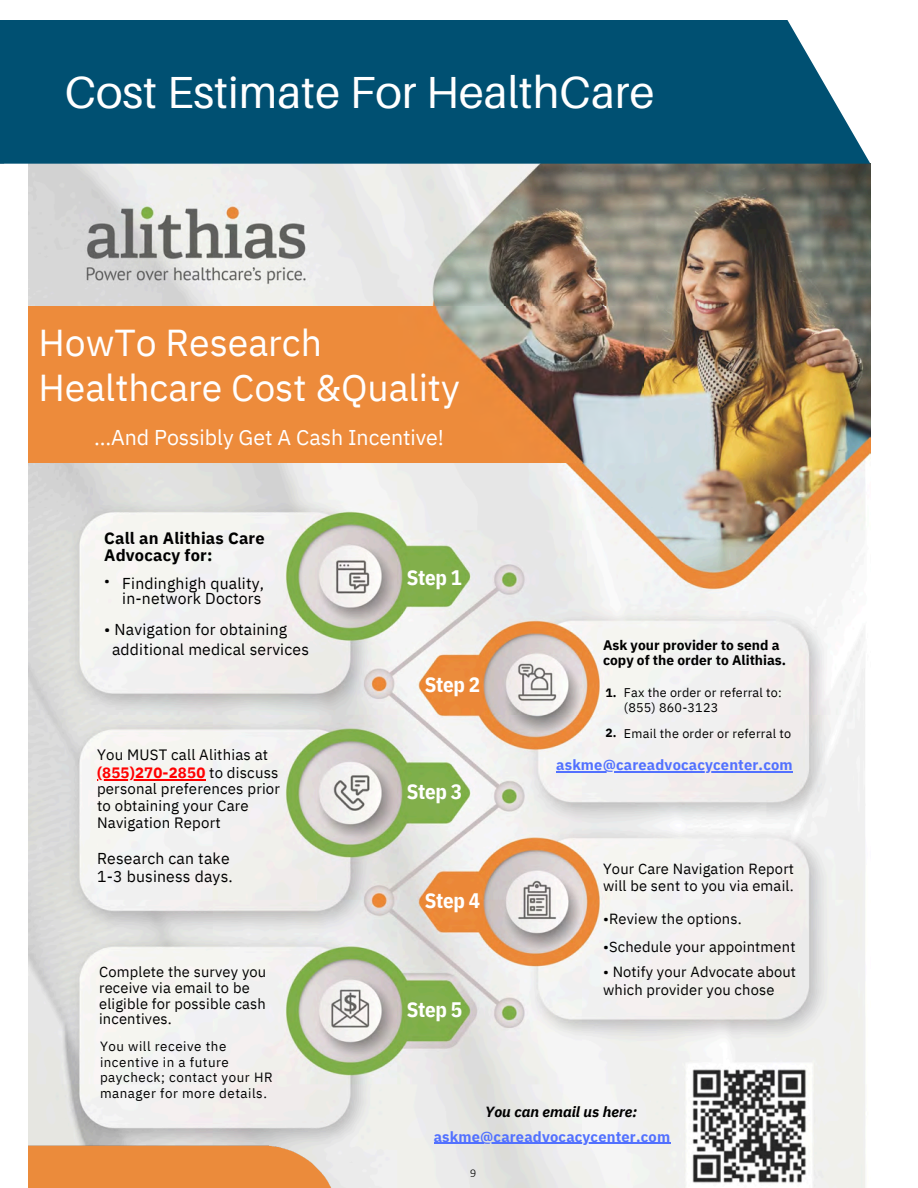
<style>
.page{position:relative;width:918px;height:1188px;background:#fff}
.page>*{position:absolute;margin:0;border:0;box-sizing:border-box;transform-origin:0 0}
.t1{font:45px "Aileron";color:#fff}
.t2{font:37.35px/45.2px "IBM Plex Sans";color:#fff}
.t3{font:31.5px "Gotham";color:#fff}
.t4{font:21.45px "IBM Plex Sans";letter-spacing:-.005em;color:#fff}
.t5{font:700 21px "IBM Plex Sans Cond";letter-spacing:-.015em;color:#fff}
.t6{font:700 16.5px/16.8px "IBM Plex Sans";letter-spacing:.01em;color:#000}
.t7{font:15.75px/18px "IBM Plex Sans";letter-spacing:.01em;color:#000}
.t8{font:15px/16.8px "IBM Plex Sans";letter-spacing:.01em;color:#000}
.t9{font:14.7px/15.8px "IBM Plex Sans";letter-spacing:.01em;color:#000}
.t10{font:700 14.7px "IBM Plex Sans";letter-spacing:.01em;color:#5271ff}
.t11{font:italic 700 14.7px "IBM Plex Sans";color:#000}
.t12{font:700 13.8px/14.7px "IBM Plex Sans";color:#000}
.t13{font:13.35px/15.6px "IBM Plex Sans";letter-spacing:.04em;color:#000}
.t14{font:12.6px/15.5px "IBM Plex Sans";letter-spacing:.015em;color:#000}
.t15{font:700 12px "IBM Plex Sans";color:#000}
.t16{font:300 12px "Calibri";color:#000}
.s1{font-size:14.7px}
.s2{font-weight:700;color:#f00}
</style>
<div class="page">
<img style="left:29px;top:164px;width:841px;height:1024px">
<img style="left:29px;top:306px;width:614px;height:157px">
<img style="left:29px;top:1146px;width:309px;height:42px">
<hr style="left:97px;top:779px;width:109px;height:2px;background:#f00">
<hr style="left:556px;top:771px;width:237px;height:2px;background:#5271ff">
<div style="left:0;top:20px;width:870px;height:144px;background:#005072"></div>
<hr style="left:434px;top:1143px;width:236px;height:1px;background:#5271ff">
<h1 class="t1" style="left:65px;top:64px;width:591px">Cost Estimate For HealthCare</h1>
<h3 class="t3" style="left:117px;top:72px;width:686px">Health Reimbursement Arrangement (HRA)</h3>
<h2 class="t2" style="left:39px;top:319px;width:423px">HowTo Research<br>Healthcare Cost &amp;Quality</h2>
<h3 class="t4" style="left:94px;top:423px;width:352px">…And Possibly Get A Cash Incentive!</h3>
<p class="t6" style="left:104px;top:530px;width:162px">Call an Alithias Care<br>Advocacy for:</p>
<p class="t7" style="left:104px;top:575px;width:161px;line-height:15.8px;text-align:right"><span class="s1">•</span> Findinghigh quality, in-network Doctors</p>
<p class="t7" style="left:112px;top:619px;width:199px;line-height:20.2px;text-indent:-8px">• Navigation for obtaining additional medical services</p>
<p class="t8" style="left:97px;top:746px;width:183px;line-height:18px">You MUST call Alithias at <span class="s2">(855)270-2850</span> to discuss</p>
<p class="t8" style="left:97px;top:780px;width:185px">personal preferences prior to obtaining your Care<br>Navigation Report</p>
<p class="t7" style="left:97px;top:849px;width:137px">Research can take<br>1-3 business days.</p>
<p class="t9" style="left:99px;top:964px;width:169px">Complete the survey you receive via email to be eligible for possible cash incentives.</p>
<p class="t13" style="left:100px;top:1038px;width:174px">You will receive the incentive in a future paycheck; contact your HR manager for more details.</p>
<h3 class="t5" style="left:407px;top:563px;width:57px">Step 1</h3>
<h3 class="t5" style="left:425px;top:670px;width:57px">Step 2</h3>
<h3 class="t5" style="left:407px;top:777px;width:57px">Step 3</h3>
<h3 class="t5" style="left:425px;top:886px;width:57px">Step 4</h3>
<h3 class="t5" style="left:407px;top:996px;width:57px">Step 5</h3>
<p class="t12" style="left:603px;top:638px;width:185px">Ask your provider to send a copy of the order to Alithias.</p>
<p class="t15" style="left:605px;top:685px;width:13px">1.</p>
<p class="t15" style="left:605px;top:725px;width:13px">2.</p>
<p class="t14" style="left:624px;top:685px;width:159px">Fax the order or referral to: (855) 860-3123</p>
<p class="t14" style="left:624px;top:726px;width:169px">Email the order or referral to</p>
<p class="t10" style="left:556px;top:755px;width:238px">askme@careadvocacycenter.com</p>
<p class="t9" style="left:603px;top:860px;width:193px;line-height:16.6px">Your Care Navigation Report will be sent to you via email.</p>
<p class="t9" style="left:603px;top:911px;width:140px">•Review the options.</p>
<p class="t9" style="left:603px;top:939px;width:194px">•Schedule your appointment</p>
<p class="t9" style="left:603px;top:963px;width:195px;line-height:18px">• Notify your Advocate about which provider you chose</p>
<p class="t11" style="left:485px;top:1102px;width:154px">You can email us here:</p>
<p class="t10" style="left:434px;top:1126px;width:238px">askme@careadvocacycenter.com</p>
<p class="t16" style="left:470px;top:1166px;width:8px">9</p>
</div>
